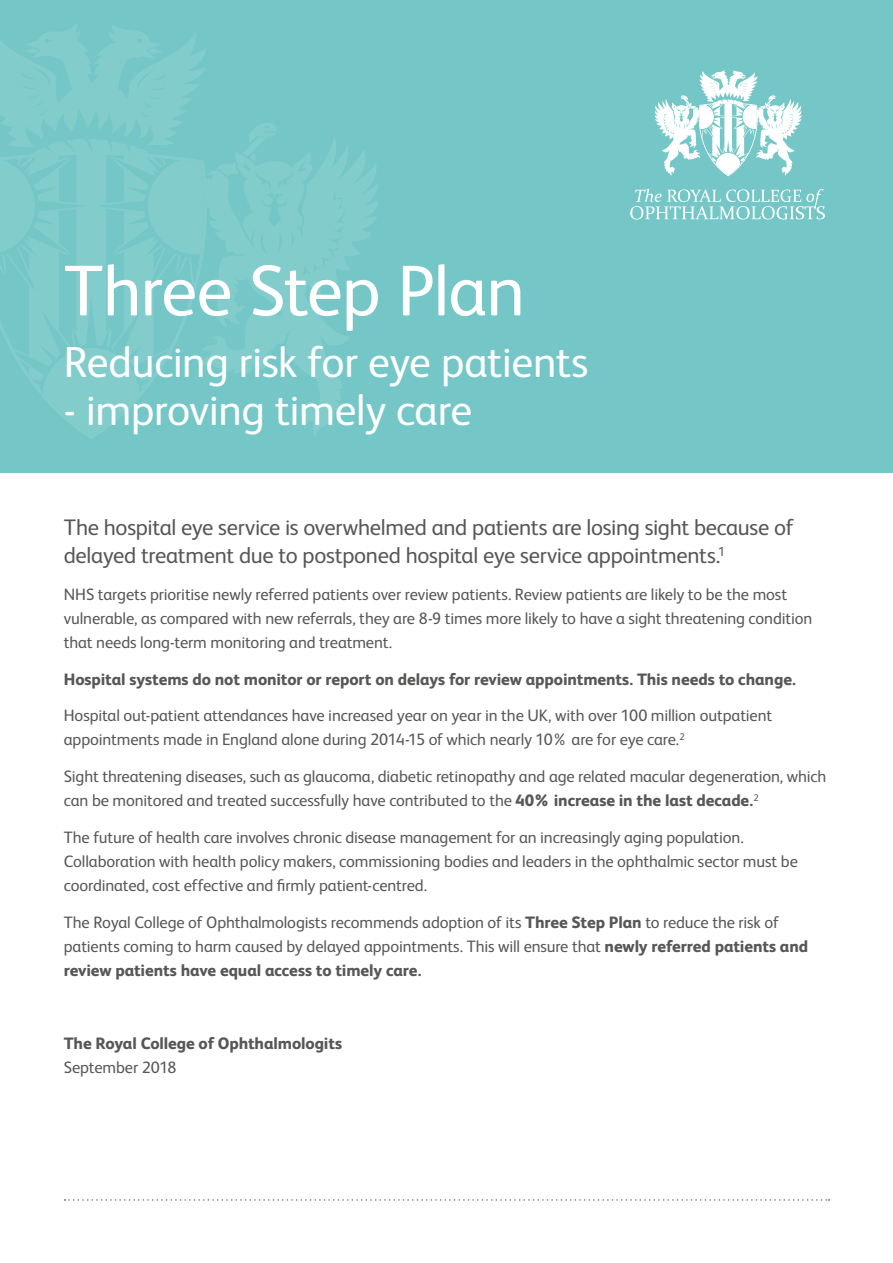
<style>
.page{position:relative;width:893px;height:1263px;background:#fff}
.page>*{position:absolute;margin:0;border:0;box-sizing:border-box;transform-origin:0 0}
.t1{font:72px "FS Albert";letter-spacing:-.015em;color:#fff}
.t2{font:43.5px "FS Albert";letter-spacing:-.01em;color:#fff}
.t3{font:22.5px/28.5px "FS Albert";letter-spacing:-.015em;color:#575756}
.t4{font:16.5px/24px "FS Albert";letter-spacing:-.01em;color:#575756}
.t5{font:800 16.5px "FS Albert";letter-spacing:-.01em;color:#575756}
.s1{font-weight:800}
</style>
<div class="page">
<div style="left:0;top:0;width:893px;height:472px;background:#74c6c7"></div>
<svg style="left:207px;top:137px;width:171px;height:300px"></svg>
<svg style="left:216px;top:123px;width:61px;height:53px"></svg>
<svg style="left:0;top:24px;width:205px;height:128px"></svg>
<svg style="left:0;top:152px;width:207px;height:287px;fill:#7fcaca"></svg>
<svg style="left:654px;top:70px;width:148px;height:106px"></svg>
<svg style="left:630px;top:189px;width:195px;height:31px"></svg>
<svg style="left:65px;top:1199px;width:764px;height:2px"></svg>
<h1 class="t1" style="left:64px;top:250px;width:463px">Three Step Plan</h1>
<h2 class="t2" style="left:64px;top:337px;width:526px">Reducing risk for eye patients</h2>
<h2 class="t2" style="left:64px;top:385px;width:410px">- improving timely care</h2>
<h3 class="t3" style="left:64px;top:512px;width:731px">The hospital eye service is overwhelmed and patients are losing sight because of delayed treatment due to postponed hospital eye service appointments.<sup>1</sup></h3>
<p class="t4" style="left:64px;top:582px;width:750px">NHS targets prioritise newly referred patients over review patients. Review patients are likely to be the most vulnerable, as compared with new referrals, they are 8-9 times more likely to have a sight threatening condition that needs long-term monitoring and treatment.</p>
<p class="t5" style="left:64px;top:669px;width:734px">Hospital systems do not monitor or report on delays for review appointments. This needs to change.</p>
<p class="t4" style="left:64px;top:704px;width:710px">Hospital out-patient attendances have increased year on year in the UK, with over 100 million outpatient appointments made in England alone during 2014-15 of which nearly 10% are for eye care.<sup>2</sup></p>
<p class="t4" style="left:64px;top:764px;width:764px">Sight threatening diseases, such as glaucoma, diabetic retinopathy and age related macular degeneration, which can be monitored and treated successfully have contributed to the <span class="s1">40% increase in the last decade.</span><sup>2</sup></p>
<p class="t4" style="left:64px;top:825px;width:736px">The future of health care involves chronic disease management for an increasingly aging population.<br>Collaboration with health policy makers, commissioning bodies and leaders in the ophthalmic sector must be coordinated, cost effective and firmly patient-centred.</p>
<p class="t4" style="left:64px;top:910px;width:746px">The Royal College of Ophthalmologists recommends adoption of its <span class="s1">Three Step Plan</span> to reduce the risk of patients coming to harm caused by delayed appointments. This will ensure that <span class="s1">newly referred patients and review patients have equal access to timely care.</span></p>
<p class="t5" style="left:64px;top:1034px;width:280px">The Royal College of Ophthalmologits</p>
<p class="t4" style="left:64px;top:1055px;width:114px">September 2018</p>
</div>
